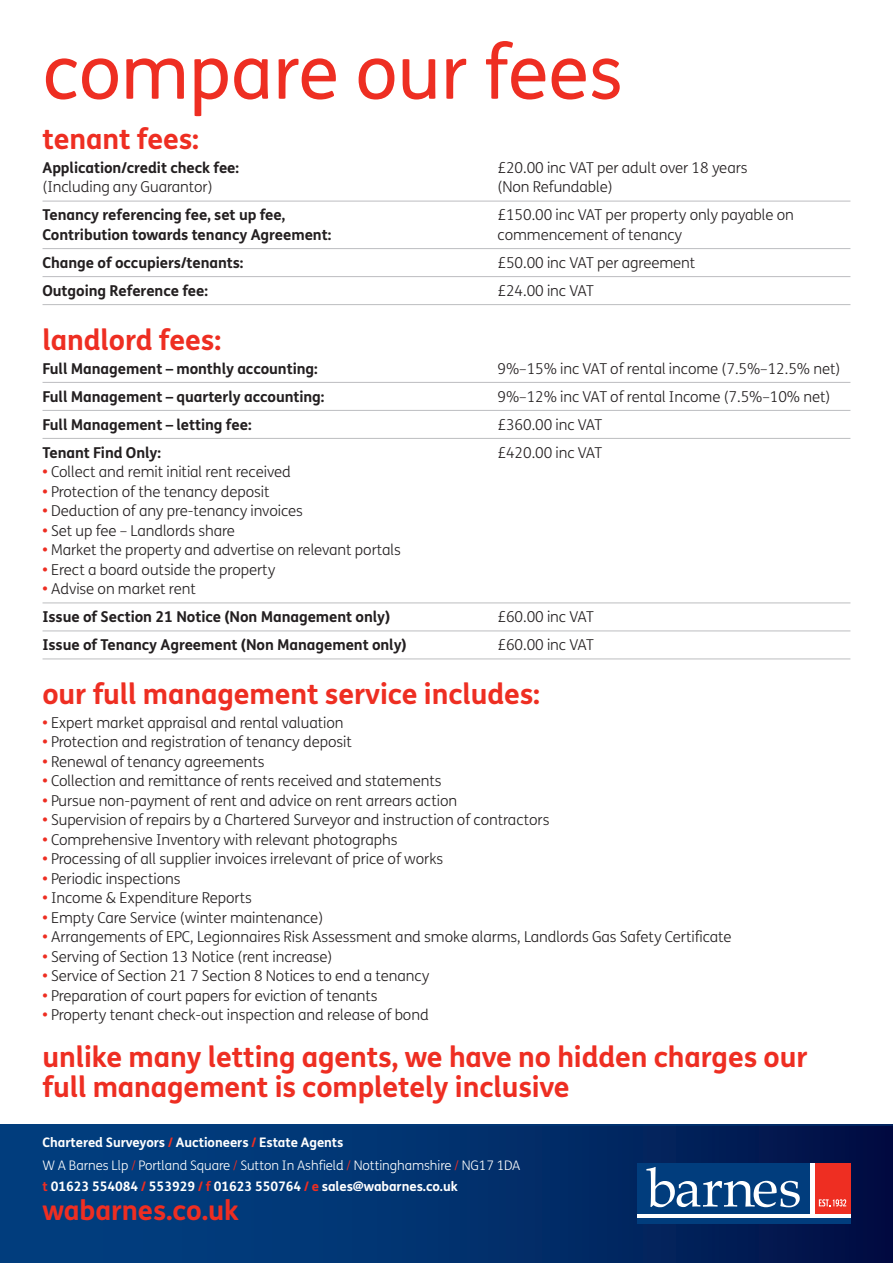
<style>
.page{position:relative;width:893px;height:1263px;background:#fff}
.page>*{position:absolute;margin:0;border:0;box-sizing:border-box;transform-origin:0 0}
.t1{font:75px "FS Me";letter-spacing:-.005em;color:#ee2e22}
.t2{font:700 28.5px/30px "FS Me";letter-spacing:-.005em;color:#ee2e22}
.t3{font:700 27.45px "FS Me";letter-spacing:-.005em;color:#ee2e22}
.t4{font:300 15px "FS Me";letter-spacing:-.005em;color:#231f20}
.t5{font:700 15px/28px "FS Me";letter-spacing:-.005em;color:#231f20}
.t6{font:300 13.2px/23.7px "FS Me";letter-spacing:-.005em;color:#fff}
.t7{font:700 13.2px "FS Me";letter-spacing:-.005em;color:#fff}
.s1{font-weight:700;color:#ee2e22}
.s2{color:#ee2e22}
.s3{font-weight:300}
.s4{font-weight:700}
</style>
<div class="page">
<svg style="left:0;top:1125px;width:893px;height:138px;background:#012f6c"></svg>
<svg style="left:637px;top:1163px;width:213px;height:55px"></svg>
<div style="left:637px;top:1163px;width:173px;height:50px;background:#013d7d"></div>
<svg style="left:646px;top:1167px;width:154px;height:40px"></svg>
<div style="left:815px;top:1163px;width:35px;height:50px;background:#ee2e22"></div>
<div style="left:637px;top:1218px;width:213px;height:6px;background:#013d7d"></div>
<svg style="left:819px;top:1199px;width:27px;height:7px"></svg>
<hr style="left:43px;top:201px;width:807px;height:1px;background:#bcbdc0">
<hr style="left:43px;top:248px;width:807px;height:1px;background:#bcbdc0">
<hr style="left:43px;top:276px;width:807px;height:1px;background:#bcbdc0">
<hr style="left:43px;top:304px;width:807px;height:1px;background:#bcbdc0">
<hr style="left:43px;top:382px;width:807px;height:1px;background:#bcbdc0">
<hr style="left:43px;top:410px;width:807px;height:1px;background:#bcbdc0">
<hr style="left:43px;top:438px;width:807px;height:1px;background:#bcbdc0">
<hr style="left:43px;top:602px;width:807px;height:1px;background:#bcbdc0">
<hr style="left:43px;top:630px;width:807px;height:1px;background:#bcbdc0">
<hr style="left:43px;top:658px;width:807px;height:1px;background:#bcbdc0">
<h1 class="t1" style="left:43px;top:21px;width:582px">compare our fees</h1>
<h2 class="t2" style="left:43px;top:122px;width:158px">tenant fees:</h2>
<p class="t5" style="left:43px;top:153px;width:198px">Application/credit check fee:</p>
<p class="t4" style="left:497px;top:157px;width:252px">£20.00 inc VAT per adult over 18 years</p>
<p class="t4" style="left:43px;top:177px;width:172px">(Including any Guarantor)</p>
<p class="t4" style="left:497px;top:177px;width:117px">(Non Refundable)</p>
<p class="t5" style="left:43px;top:200px;width:244px">Tenancy referencing fee, set up fee,</p>
<p class="t4" style="left:497px;top:205px;width:298px">£150.00 inc VAT per property only payable on</p>
<p class="t5" style="left:43px;top:220px;width:290px">Contribution towards tenancy Agreement:</p>
<p class="t4" style="left:497px;top:224px;width:186px">commencement of tenancy</p>
<p class="t5" style="left:43px;top:248px;width:202px">Change of occupiers/tenants:</p>
<p class="t4" style="left:497px;top:252px;width:199px">£50.00 inc VAT per agreement</p>
<p class="t5" style="left:43px;top:276px;width:167px">Outgoing Reference fee:</p>
<p class="t4" style="left:497px;top:280px;width:98px">£24.00 inc VAT</p>
<h2 class="t2" style="left:43px;top:323px;width:180px">landlord fees:</h2>
<p class="t5" style="left:43px;top:353px;width:277px">Full Management – monthly accounting:</p>
<p class="t4" style="left:497px;top:358px;width:344px">9%–15% inc VAT of rental income (7.5%–12.5% net)</p>
<p class="t5" style="left:43px;top:381px;width:283px">Full Management – quarterly accounting:</p>
<p class="t4" style="left:497px;top:386px;width:334px">9%–12% inc VAT of rental Income (7.5%–10% net)</p>
<p class="t5" style="left:43px;top:409px;width:211px">Full Management – letting fee:</p>
<p class="t4" style="left:497px;top:414px;width:106px">£360.00 inc VAT</p>
<p class="t5" style="left:43px;top:437px;width:120px">Tenant Find Only:</p>
<p class="t4" style="left:497px;top:442px;width:106px">£420.00 inc VAT</p>
<p class="t4" style="left:43px;top:461px;width:250px"><span class="s1">•</span> Collect and remit initial rent received</p>
<p class="t4" style="left:43px;top:481px;width:229px"><span class="s1">•</span> Protection of the tenancy deposit</p>
<p class="t4" style="left:43px;top:500px;width:262px"><span class="s1">•</span> Deduction of any pre-tenancy invoices</p>
<p class="t4" style="left:43px;top:520px;width:194px"><span class="s1">•</span> Set up fee – Landlords share</p>
<p class="t4" style="left:43px;top:539px;width:360px"><span class="s1">•</span> Market the property and advertise on relevant portals</p>
<p class="t4" style="left:43px;top:559px;width:234px"><span class="s1">•</span> Erect a board outside the property</p>
<p class="t5" style="left:43px;top:574px;width:349px"><span class="s2">•</span> <span class="s3">Advise on market rent<br></span>Issue of Section 21 Notice (Non Management only)</p>
<p class="t4" style="left:497px;top:606px;width:98px">£60.00 inc VAT</p>
<p class="t5" style="left:43px;top:630px;width:366px">Issue of Tenancy Agreement (Non Management only)</p>
<p class="t4" style="left:497px;top:634px;width:98px">£60.00 inc VAT</p>
<h2 class="t2" style="left:43px;top:677px;width:499px">our full management service includes:</h2>
<p class="t4" style="left:43px;top:712px;width:303px"><span class="s1">•</span> Expert market appraisal and rental valuation</p>
<p class="t4" style="left:43px;top:732px;width:311px"><span class="s1">•</span> Protection and registration of tenancy deposit</p>
<p class="t4" style="left:43px;top:751px;width:224px"><span class="s1">•</span> Renewal of tenancy agreements</p>
<p class="t4" style="left:43px;top:771px;width:400px"><span class="s1">•</span> Collection and remittance of rents received and statements</p>
<p class="t4" style="left:43px;top:790px;width:416px"><span class="s1">•</span> Pursue non-payment of rent and advice on rent arrears action</p>
<p class="t4" style="left:43px;top:810px;width:508px"><span class="s1">•</span> Supervision of repairs by a Chartered Surveyor and instruction of contractors</p>
<p class="t4" style="left:43px;top:829px;width:356px"><span class="s1">•</span> Comprehensive Inventory with relevant photographs</p>
<p class="t4" style="left:43px;top:849px;width:402px"><span class="s1">•</span> Processing of all supplier invoices irrelevant of price of works</p>
<p class="t4" style="left:43px;top:868px;width:140px"><span class="s1">•</span> Periodic inspections</p>
<p class="t4" style="left:43px;top:888px;width:211px"><span class="s1">•</span> Income &amp; Expenditure Reports</p>
<p class="t4" style="left:43px;top:907px;width:282px"><span class="s1">•</span> Empty Care Service (winter maintenance)</p>
<p class="t4" style="left:43px;top:927px;width:691px"><span class="s1">•</span> Arrangements of EPC, Legionnaires Risk Assessment and smoke alarms, Landlords Gas Safety Certificate</p>
<p class="t4" style="left:43px;top:946px;width:291px"><span class="s1">•</span> Serving of Section 13 Notice (rent increase)</p>
<p class="t4" style="left:43px;top:966px;width:388px"><span class="s1">•</span> Service of Section 21 7 Section 8 Notices to end a tenancy</p>
<p class="t4" style="left:43px;top:985px;width:336px"><span class="s1">•</span> Preparation of court papers for eviction of tenants</p>
<p class="t4" style="left:43px;top:1005px;width:388px"><span class="s1">•</span> Property tenant check-out inspection and release of bond</p>
<h2 class="t2" style="left:43px;top:1041px;width:766px">unlike many letting agents, we have no hidden charges our full management is completely inclusive</h2>
<p class="t6" style="left:43px;top:1130px;width:479px"><span class="s4">Chartered Surveyors</span> <span class="s1">/</span> <span class="s4">Auctioneers</span> <span class="s1">/</span> <span class="s4">Estate Agents<br></span>W A Barnes Llp <span class="s2">/</span> Portland Square <span class="s2">/</span> Sutton In Ashfield <span class="s2">/</span> Nottinghamshire <span class="s2">/</span> NG17 1DA</p>
<p class="t7" style="left:43px;top:1176px;width:417px"><span class="s2">t</span> 01623 554084 <span class="s2">/</span> 553929 <span class="s2">/ f</span> 01623 550764 <span class="s2">/ e</span> sales@wabarnes.co.uk</p>
<h3 class="t3" style="left:43px;top:1189px;width:198px">wabarnes.co.uk</h3>
</div>
